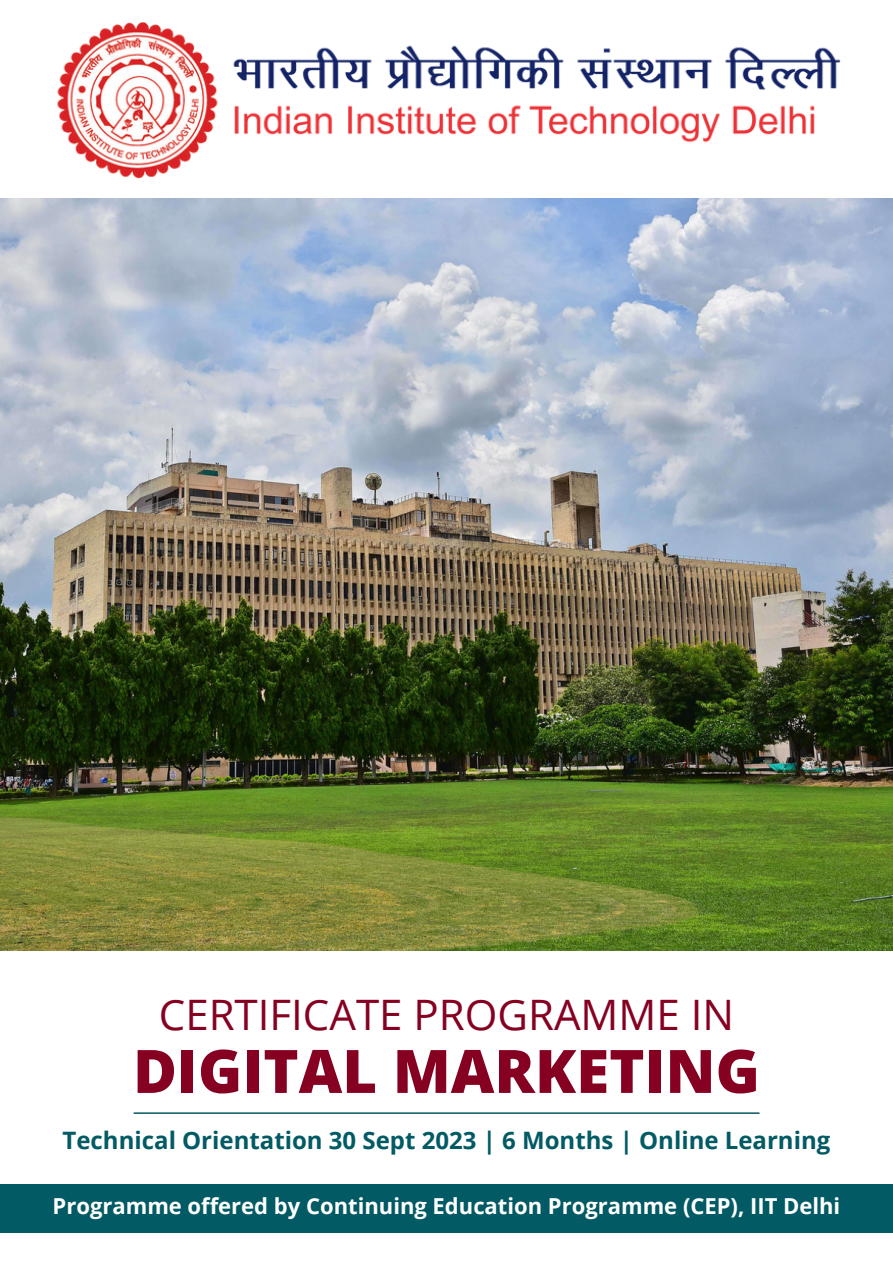
<style>
.page{position:relative;width:893px;height:1263px;background:#fff}
.page>*{position:absolute;margin:0;border:0;box-sizing:border-box;transform-origin:0 0}
.t1{font:800 60px "Open Sans";color:#860021}
.t2{font:42px "Open Sans";color:#860021}
.t3{font:700 24px "Open Sans";color:#025a64}
.t4{font:700 22px "Open Sans";color:#fff}
</style>
<div class="page">
<hr style="left:134px;top:1112px;width:625px;height:2px;background:#025a64">
<div style="left:0;top:1184px;width:892px;height:49px;background:#025a64"></div>
<img style="left:57px;top:22px;width:784px;height:157px">
<img style="left:0;top:199px;width:892px;height:751px">
<p class="t2" style="left:159px;top:985px;width:576px">CERTIFICATE PROGRAMME IN</p>
<p class="t1" style="left:133px;top:1029px;width:628px">DIGITAL MARKETING</p>
<p class="t3" style="left:63px;top:1123px;width:769px">Technical Orientation 30 Sept 2023 | 6 Months | Online Learning</p>
<p class="t4" style="left:53px;top:1191px;width:789px">Programme offered by Continuing Education Programme (CEP), IIT Delhi</p>
</div>
